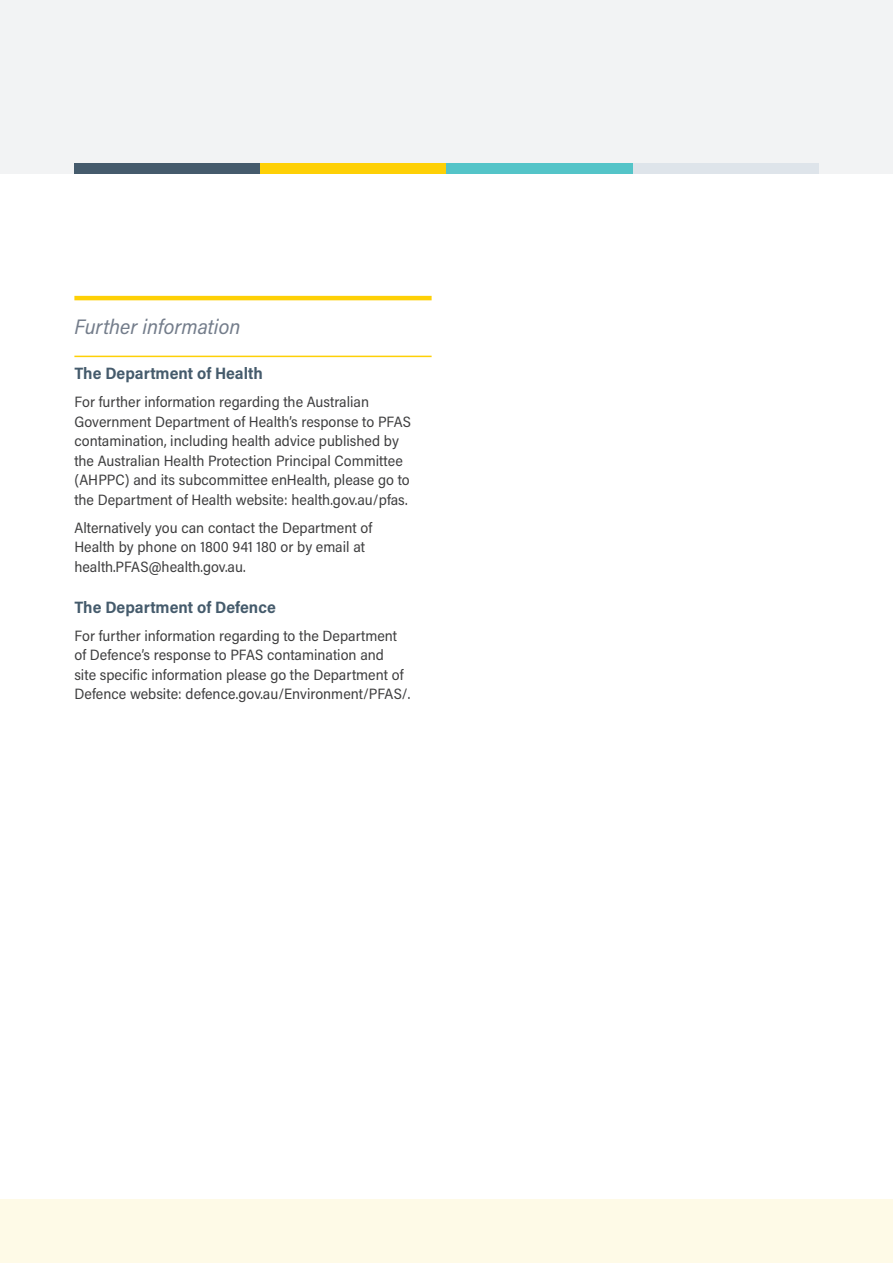
<style>
.page{position:relative;width:893px;height:1263px;background:#fff}
.page>*{position:absolute;margin:0;border:0;box-sizing:border-box;transform-origin:0 0}
.H2_Further_Informati{font:italic 21px "Acumin Pro Semi Cond";color:#747d8b}
.H3{font:700 16.5px "Acumin Pro Semi Cond";color:#455b6c}
.body{font:15px/19.5px "Acumin Pro Semi Cond";color:#3e3e3f}
</style>
<div class="page">
<div style="left:0;top:1199px;width:893px;height:64px;background:#fefae7"></div>
<div style="left:0;top:0;width:893px;height:174px;background:#f2f3f4"></div>
<div style="left:74px;top:163px;width:186px;height:11px;background:#455b6c"></div>
<div style="left:260px;top:163px;width:186px;height:11px;background:#fed006"></div>
<div style="left:632px;top:163px;width:187px;height:11px;background:#dee4ea"></div>
<div style="left:446px;top:163px;width:186px;height:11px;background:#54c4c8"></div>
<hr style="left:74px;top:296px;width:358px;height:4px;background:#fed006">
<hr style="left:74px;top:356px;width:358px;height:1px;background:#fed006">
<p class="H2_Further_Informati" style="left:74px;top:312px;width:168px">Further information</p>
<h2 class="H3" style="left:74px;top:362px;width:190px">The Department of Health</h2>
<h1 class="body" style="left:74px;top:392px;width:338px">For further information regarding the Australian Government Department of Health’s response to PFAS contamination, including health advice published by the Australian Health Protection Principal Committee (AHPPC) and its subcommittee enHealth, please go to the Department of Health website: health.gov.au/pfas.</h1>
<h1 class="body" style="left:74px;top:517px;width:299px">Alternatively you can contact the Department of<br>Health by phone on 1800 941 180 or by email at health.PFAS@health.gov.au.</h1>
<h2 class="H3" style="left:74px;top:595px;width:203px">The Department of Defence</h2>
<h1 class="body" style="left:74px;top:625px;width:337px">For further information regarding to the Department of Defence’s response to PFAS contamination and<br>site specific information please go the Department of Defence website: defence.gov.au/Environment/PFAS/.</h1>
</div>
